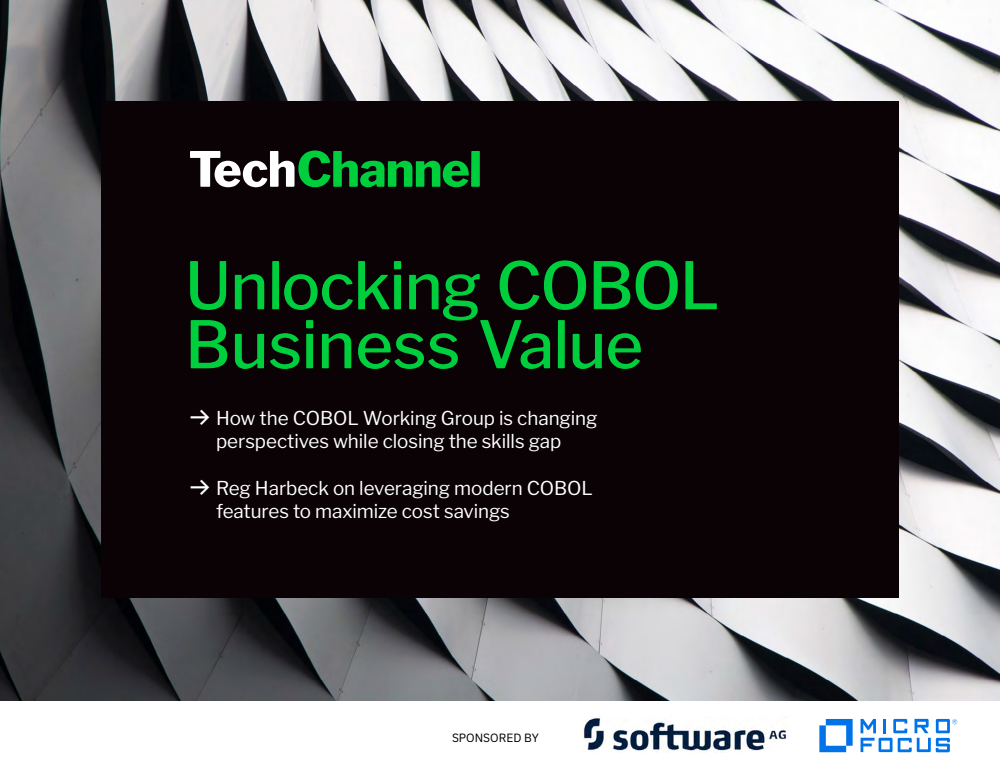
<style>
.page{position:relative;width:1000px;height:773px;background:#fff}
.page>*{position:absolute;margin:0;border:0;box-sizing:border-box;transform-origin:0 0}
.t1{font:500 65px/59px "Libre Franklin";letter-spacing:-.015em;color:#00cf3d}
.t2{font:19px/23px "Libre Franklin";letter-spacing:-.005em;color:#fff;text-align:center}
.t3{font:12px "IBM Plex Sans";color:#000}
.s1{font-family:"Klavika Arrows";font-weight:500;font-size:23px}
</style>
<div class="page">
<img style="left:0;top:0;width:1000px;height:701px">
<img style="left:582px;top:718px;width:206px;height:35px">
<svg style="left:819px;top:719px;width:34px;height:33px"></svg>
<svg style="left:861px;top:719px;width:96px;height:33px"></svg>
<div style="left:101px;top:102px;width:798px;height:496px;background:#0a0204"></div>
<svg style="left:190px;top:150px;width:290px;height:37px"></svg>
<h1 class="t1" style="left:185px;top:256px;width:536px">Unlocking COBOL<br>Business Value</h1>
<p class="t2" style="left:189px;top:406px;width:410px"><span class="s1">B</span> How the COBOL Working Group is changing perspectives while closing the skills gap</p>
<p class="t2" style="left:216px;top:476px;width:378px;text-align:left;text-indent:-27px"><span class="s1">B</span> Reg Harbeck on leveraging modern COBOL features to maximize cost savings</p>
<p class="t3" style="left:452px;top:729px;width:88px">SPONSORED BY</p>
</div>
